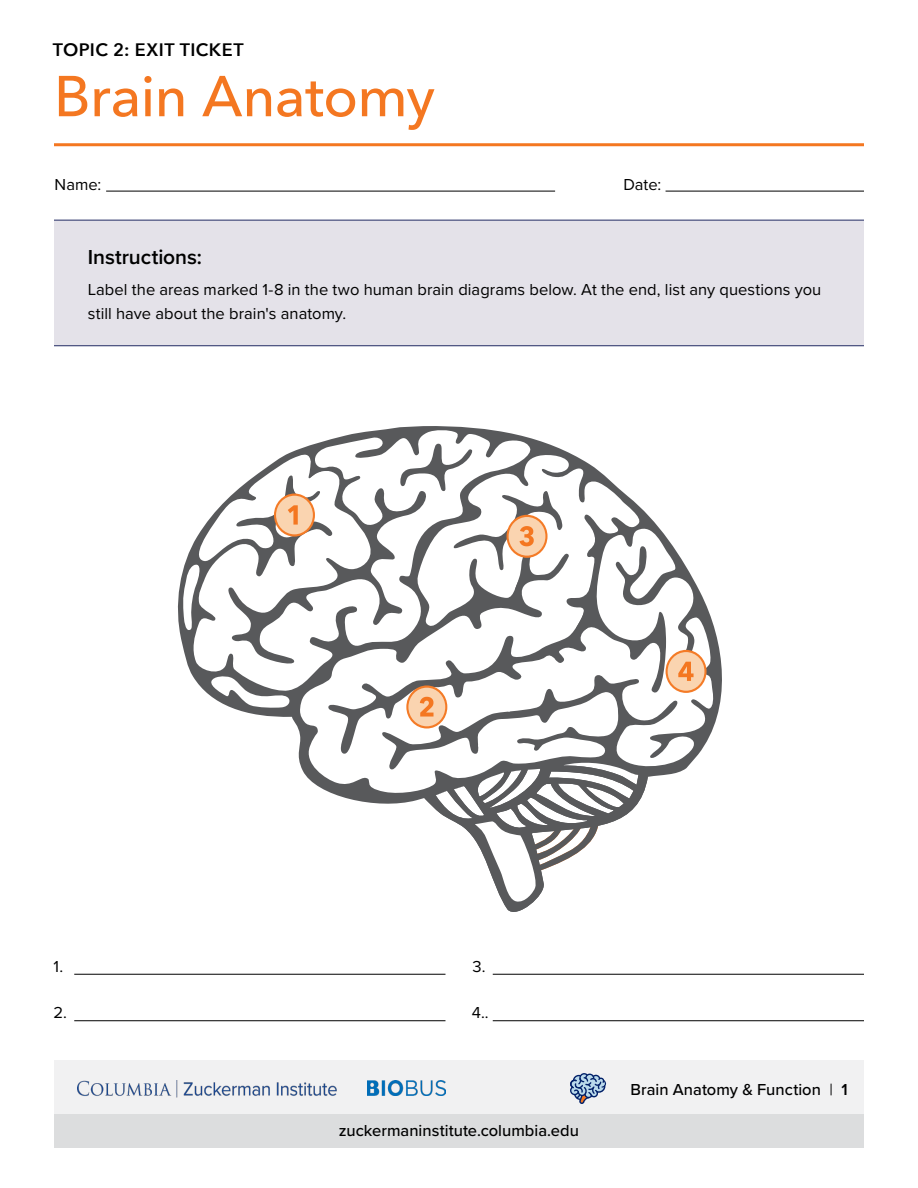
<style>
.page{position:relative;width:918px;height:1188px;background:#fff}
.page>*{position:absolute;margin:0;border:0;box-sizing:border-box;transform-origin:0 0}
.t1{font:500 57px "Avenir Next";letter-spacing:-.015em;color:#f47721}
.t2{font:600 21px "Proxima Nova";color:#000}
.t3{font:600 18px "Avenir Next";letter-spacing:.025em;color:#000}
.t4{font:16.5px/24px "Proxima Nova";letter-spacing:.005em;color:#000}
.t5{font:500 16.5px "Proxima Nova";color:#000}
.s1{font-weight:400}
.s2{font-weight:600}
</style>
<div class="page">
<div style="left:54px;top:1060px;width:810px;height:54px;background:#f1f1f2"></div>
<img style="left:367px;top:1081px;width:79px;height:14px">
<img style="left:77px;top:1081px;width:260px;height:16px">
<svg style="left:570px;top:1073px;width:37px;height:31px"></svg>
<div style="left:54px;top:1114px;width:810px;height:34px;background:#dcddde"></div>
<svg style="left:177px;top:426px;width:381px;height:378px"></svg>
<hr style="left:106px;top:191px;width:449px;height:1px;background:#000">
<hr style="left:666px;top:191px;width:198px;height:1px;background:#000">
<hr style="left:54px;top:143px;width:810px;height:3px;background:#f47721">
<div style="left:54px;top:220px;width:810px;height:126px;background:#e4e2e9"></div>
<hr style="left:54px;top:220px;width:810px;height:1px;background:#232c64">
<hr style="left:54px;top:345px;width:810px;height:1px;background:#232c64">
<svg style="left:274px;top:458px;width:62px;height:79px"></svg>
<svg style="left:406px;top:448px;width:316px;height:464px"></svg>
<hr style="left:74px;top:974px;width:372px;height:1px;background:#000">
<hr style="left:74px;top:1020px;width:372px;height:1px;background:#000">
<hr style="left:493px;top:974px;width:371px;height:1px;background:#000">
<hr style="left:493px;top:1020px;width:371px;height:1px;background:#000">
<p class="t3" style="left:53px;top:35px;width:192px">TOPIC 2: EXIT TICKET</p>
<h1 class="t1" style="left:54px;top:48px;width:383px">Brain Anatomy</h1>
<p class="t4" style="left:55px;top:172px;width:48px">Name:</p>
<p class="t4" style="left:623px;top:172px;width:39px">Date:</p>
<p class="t2" style="left:88px;top:241px;width:116px">Instructions:</p>
<p class="t4" style="left:88px;top:277px;width:735px">Label the areas marked 1-8 in the two human brain diagrams below. At the end, list any questions you still have about the brain's anatomy.</p>
<p class="t4" style="left:54px;top:954px;width:11px">1.</p>
<p class="t4" style="left:53px;top:1000px;width:15px">2.</p>
<p class="t4" style="left:473px;top:954px;width:15px">3.</p>
<p class="t4" style="left:472px;top:1000px;width:18px">4..</p>
<p class="t5" style="left:339px;top:1118px;width:242px">zuckermaninstitute.columbia.edu</p>
<p class="t5" style="left:630px;top:1077px;width:219px">Brain Anatomy &amp; Function <span class="s1">|</span> <span class="s2">1</span></p>
</div>
